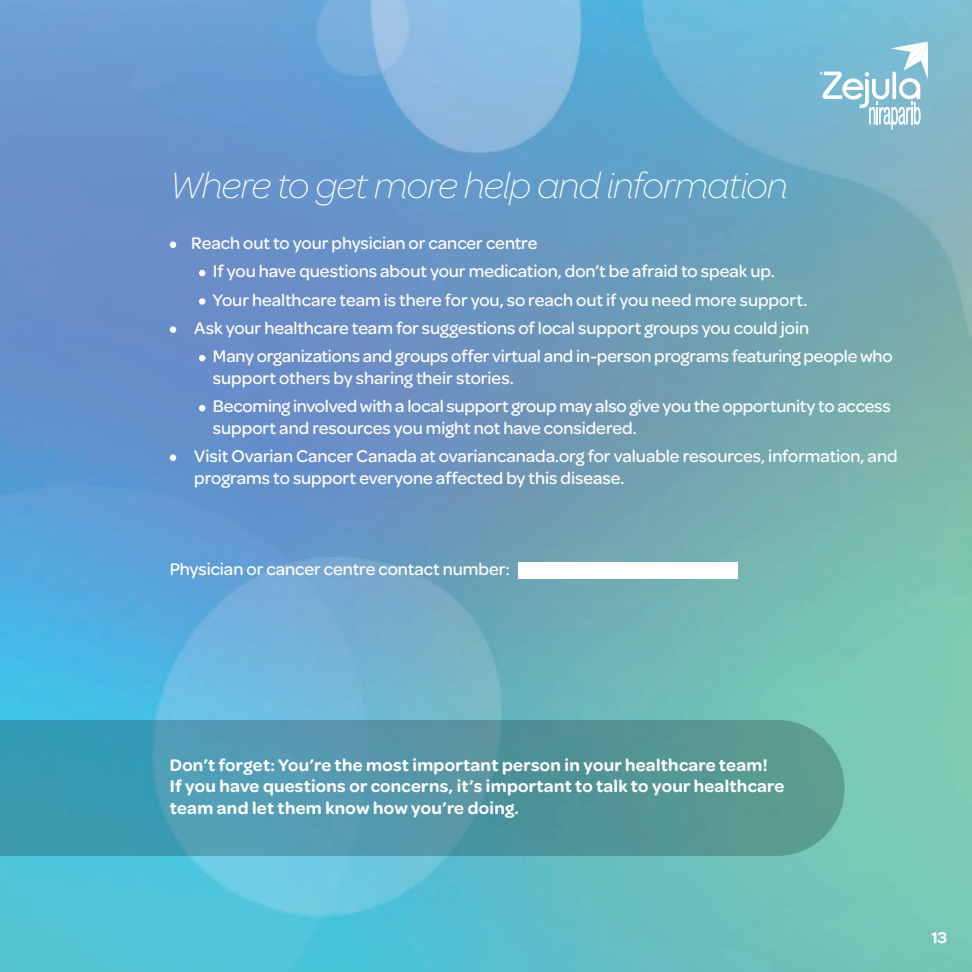
<style>
.page{position:relative;width:972px;height:972px;background:#fff}
.page>*{position:absolute;margin:0;border:0;box-sizing:border-box;transform-origin:0 0}
.t1{font:italic 200 39px "Omnes";letter-spacing:-.02em;color:#fff}
.t2{font:500 18px/21.6px "Omnes";letter-spacing:-.005em;color:#fff}
.t3{font:600 18px/21.6px "Omnes";letter-spacing:.015em;color:#fff}
.t4{font:600 16.5px "Omnes";color:#fff}
</style>
<div class="page">
<img style="left:0;top:0;width:972px;height:972px">
<svg style="left:170px;top:242px;width:6px;height:6px"></svg>
<svg style="left:199px;top:270px;width:6px;height:6px"></svg>
<div style="left:199px;top:298px;width:6px;height:7px;background:#fff;border-radius:50%"></div>
<div style="left:170px;top:326px;width:6px;height:7px;background:#fff;border-radius:50%"></div>
<svg style="left:199px;top:355px;width:6px;height:6px"></svg>
<svg style="left:199px;top:405px;width:6px;height:6px"></svg>
<svg style="left:170px;top:455px;width:6px;height:6px"></svg>
<div style="left:519px;top:562px;width:219px;height:16px;background:#fff"></div>
<svg style="left:0;top:720px;width:845px;height:136px;background:#4f99a4"></svg>
<svg style="left:820px;top:42px;width:108px;height:87px"></svg>
<p class="t1" style="left:170px;top:160px;width:620px">Where to get more help and information</p>
<p class="t2" style="left:191px;top:231px;width:348px">Reach out to your physician or cancer centre</p>
<p class="t2" style="left:213px;top:259px;width:563px">If you have questions about your medication, don’t be afraid to speak up.</p>
<p class="t2" style="left:213px;top:288px;width:596px">Your healthcare team is there for you, so reach out if you need more support.</p>
<p class="t2" style="left:194px;top:316px;width:616px">Ask your healthcare team for suggestions of local support groups you could join</p>
<p class="t2" style="left:213px;top:344px;width:681px">Many organizations and groups offer virtual and in-person programs featuring people who support others by sharing their stories.</p>
<p class="t2" style="left:213px;top:394px;width:679px">Becoming involved with a local support group may also give you the opportunity to access support and resources you might not have considered.</p>
<p class="t2" style="left:194px;top:444px;width:705px">Visit Ovarian Cancer Canada at ovariancanada.org for valuable resources, information, and programs to support everyone affected by this disease.</p>
<p class="t2" style="left:170px;top:558px;width:342px">Physician or cancer centre contact number:</p>
<p class="t3" style="left:170px;top:753px;width:599px">Don’t forget: You’re the most important person in your healthcare team!</p>
<p class="t3" style="left:170px;top:775px;width:616px">If you have questions or concerns, it’s important to talk to your healthcare team and let them know how you’re doing.</p>
<p class="t4" style="left:931px;top:926px;width:17px">13</p>
</div>
